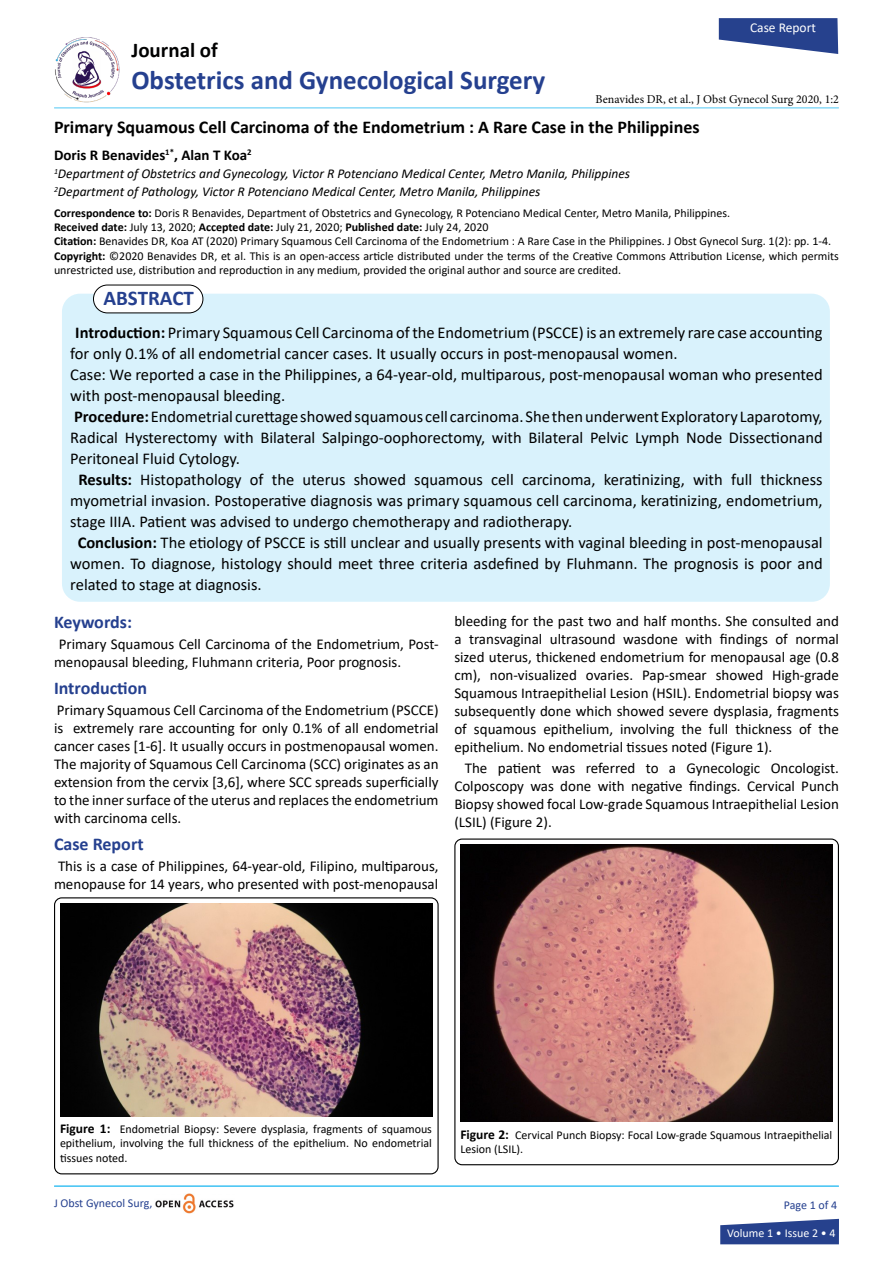
<style>
.page{position:relative;width:893px;height:1263px;background:#fff}
.page>*{position:absolute;margin:0;border:0;box-sizing:border-box;transform-origin:0 0}
.t1{font:700 27px "Calibri";color:#25408f}
.t2{font:700 21px "Calibri";color:#000101}
.t3{font:700 21px "Calibri";color:#25408f}
.t4{font:700 18px "Calibri";color:#000}
.t5{font:700 18px "Calibri";color:#25408f}
.t6{font:16.5px "Calibri";color:#000}
.t7{font:15px/18px "Calibri";color:#000;text-align:justify}
.t8{font:700 15px "Calibri";color:#000}
.t9{font:italic 13.5px/18px "Calibri";color:#000}
.t10{font:13.5px "Calibri";color:#fff}
.t11{font:12px/14.4px "Calibri";color:#000}
.t12{font:12px "Minion Pro";color:#000}
.t13{font:12px "Calibri";color:#25408f}
.t14{font:12px "Calibri";color:#fff}
.s1{font-weight:700}
.s2{font-weight:700;font-size:13.5px}
</style>
<div class="page">
<svg style="left:720px;top:1219px;width:119px;height:25px;background:#40589b"></svg>
<hr style="left:54px;top:107px;width:785px;height:1px;background:#00aeef">
<img style="left:155px;top:1193px;width:79px;height:20px">
<img style="left:55px;top:37px;width:65px;height:66px">
<div style="left:62px;top:294px;width:768px;height:308px;background:#d9f2fc;border-radius:18px"></div>
<div style="left:93px;top:285px;width:110px;height:28px;background:#fff;border-radius:14px"></div>
<div style="left:93px;top:285px;width:110px;height:28px;border:1px solid #000;border-radius:14px"></div>
<hr style="left:54px;top:1186px;width:785px;height:1px;background:#00aeef">
<svg style="left:719px;top:18px;width:119px;height:36px"></svg>
<div style="left:54px;top:897px;width:385px;height:277px;border:1px solid #000;border-radius:7px"></div>
<div style="left:454px;top:838px;width:385px;height:327px;border:1px solid #000;border-radius:7px"></div>
<img style="left:60px;top:903px;width:372px;height:214px">
<img style="left:460px;top:844px;width:372px;height:277px">
<p class="t10" style="left:750px;top:18px;width:67px">Case Report</p>
<h2 class="t2" style="left:131px;top:35px;width:88px">Journal of</h2>
<h1 class="t1" style="left:131px;top:61px;width:415px">Obstetrics and Gynecological Surgery</h1>
<p class="t12" style="left:595px;top:91px;width:245px">Benavides DR, et al., J Obst Gynecol Surg 2020, 1:2</p>
<p class="t4" style="left:54px;top:115px;width:647px">Primary Squamous Cell Carcinoma of the Endometrium : A Rare Case in the Philippines</p>
<p class="t8" style="left:54px;top:145px;width:199px">Doris R Benavides<sup>1*</sup>, Alan T Koa<sup>2</sup></p>
<p class="t9" style="left:54px;top:164px;width:578px"><sup>1</sup>Department of Obstetrics and Gynecology, Victor R Potenciano Medical Center, Metro Manila, Philippines<br><sup>2</sup>Department of Pathology, Victor R Potenciano Medical Center, Metro Manila, Philippines</p>
<p class="t11" style="left:54px;top:205px;width:786px"><span class="s1">Correspondence to:</span> Doris R Benavides, Department of Obstetrics and Gynecology, R Potenciano Medical Center, Metro Manila, Philippines.<br><span class="s1">Received date:</span> July 13, 2020; <span class="s1">Accepted date:</span> July 21, 2020; <span class="s1">Published date:</span> July 24, 2020<br><span class="s1">Citation:</span> Benavides DR, Koa AT (2020) Primary Squamous Cell Carcinoma of the Endometrium : A Rare Case in the Philippines. J Obst Gynecol Surg. 1(2): pp. 1-4.<br><span class="s1">Copyright:</span> ©2020 Benavides DR, et al. This is an open-access article distributed under the terms of the Creative Commons Attribution License, which permits unrestricted use, distribution and reproduction in any medium, provided the original author and source are credited.</p>
<h2 class="t3" style="left:103px;top:283px;width:92px">ABSTRACT</h2>
<p class="t6" style="left:75px;top:321px;width:749px"><span class="s1">Introduction:</span> Primary Squamous Cell Carcinoma of the Endometrium (PSCCE) is an extremely rare case accounting</p>
<p class="t6" style="left:70px;top:342px;width:609px">for only 0.1% of all endometrial cancer cases. It usually occurs in post-menopausal women.</p>
<p class="t6" style="left:70px;top:363px;width:754px">Case: We reported a case in the Philippines, a 64-year-old, multiparous, post-menopausal woman who presented</p>
<p class="t6" style="left:70px;top:384px;width:216px">with post-menopausal bleeding.</p>
<p class="t6" style="left:74px;top:405px;width:750px"><span class="s1">Procedure:</span> Endometrial curettage showed squamous cell carcinoma. She then underwent Exploratory Laparotomy,</p>
<p class="t6" style="left:70px;top:426px;width:754px">Radical Hysterectomy with Bilateral Salpingo-oophorectomy, with Bilateral Pelvic Lymph Node Dissectionand</p>
<p class="t6" style="left:70px;top:447px;width:171px">Peritoneal Fluid Cytology.</p>
<p class="t6" style="left:78px;top:468px;width:746px"><span class="s1">Results:</span> Histopathology of the uterus showed squamous cell carcinoma, keratinizing, with full thickness</p>
<p class="t6" style="left:70px;top:489px;width:754px">myometrial invasion. Postoperative diagnosis was primary squamous cell carcinoma, keratinizing, endometrium,</p>
<p class="t6" style="left:70px;top:510px;width:503px">stage IIIA. Patient was advised to undergo chemotherapy and radiotherapy.</p>
<p class="t6" style="left:78px;top:531px;width:746px"><span class="s1">Conclusion:</span> The etiology of PSCCE is still unclear and usually presents with vaginal bleeding in post-menopausal</p>
<p class="t6" style="left:70px;top:552px;width:754px">women. To diagnose, histology should meet three criteria asdefined by Fluhmann. The prognosis is poor and</p>
<p class="t6" style="left:70px;top:573px;width:193px">related to stage at diagnosis.</p>
<p class="t5" style="left:54px;top:609px;width:79px">Keywords:</p>
<p class="t7" style="left:54px;top:634px;width:386px;text-indent:5px">Primary Squamous Cell Carcinoma of the Endometrium, Post&shy;menopausal bleeding, Fluhmann criteria, Poor prognosis.</p>
<p class="t5" style="left:54px;top:675px;width:95px">Introduction</p>
<p class="t7" style="left:54px;top:700px;width:386px">Primary Squamous Cell Carcinoma of the Endometrium (PSCCE) is extremely rare accounting for only 0.1% of all endometrial cancer cases [1-6]. It usually occurs in postmenopausal women.<br>The majority of Squamous Cell Carcinoma (SCC) originates as an extension from the cervix [3,6], where SCC spreads superficially to the inner surface of the uterus and replaces the endometrium with carcinoma cells.</p>
<p class="t5" style="left:54px;top:831px;width:91px">Case Report</p>
<p class="t7" style="left:54px;top:856px;width:386px">This is a case of Philippines, 64-year-old, Filipino, multiparous, menopause for 14 years, who presented with post-menopausal</p>
<p class="t7" style="left:454px;top:612px;width:386px">bleeding for the past two and half months. She consulted and a transvaginal ultrasound wasdone with findings of normal sized uterus, thickened endometrium for menopausal age (0.8 cm), non-visualized ovaries. Pap-smear showed High-grade Squamous Intraepithelial Lesion (HSIL). Endometrial biopsy was subsequently done which showed severe dysplasia, fragments of squamous epithelium, involving the full thickness of the epithelium. No endometrial tissues noted (Figure 1).</p>
<p class="t7" style="left:454px;top:759px;width:386px;text-indent:10px">The patient was referred to a Gynecologic Oncologist.<br>Colposcopy was done with negative findings. Cervical Punch Biopsy showed focal Low-grade Squamous Intraepithelial Lesion (LSIL) (Figure 2).</p>
<p class="t11" style="left:60px;top:1121px;width:373px;text-align:justify"><span class="s2">Figure 1:</span> Endometrial Biopsy: Severe dysplasia, fragments of squamous epithelium, involving the full thickness of the epithelium. No endometrial tissues noted.</p>
<p class="t11" style="left:460px;top:1127px;width:373px"><span class="s2">Figure 2:</span> Cervical Punch Biopsy: Focal Low-grade Squamous Intraepithelial<br>Lesion (LSIL).</p>
<p class="t13" style="left:54px;top:1195px;width:100px">J Obst Gynecol Surg,</p>
<p class="t13" style="left:784px;top:1196px;width:55px">Page 1 of 4</p>
<p class="t14" style="left:727px;top:1225px;width:110px">Volume 1 • Issue 2 • 4</p>
</div>
